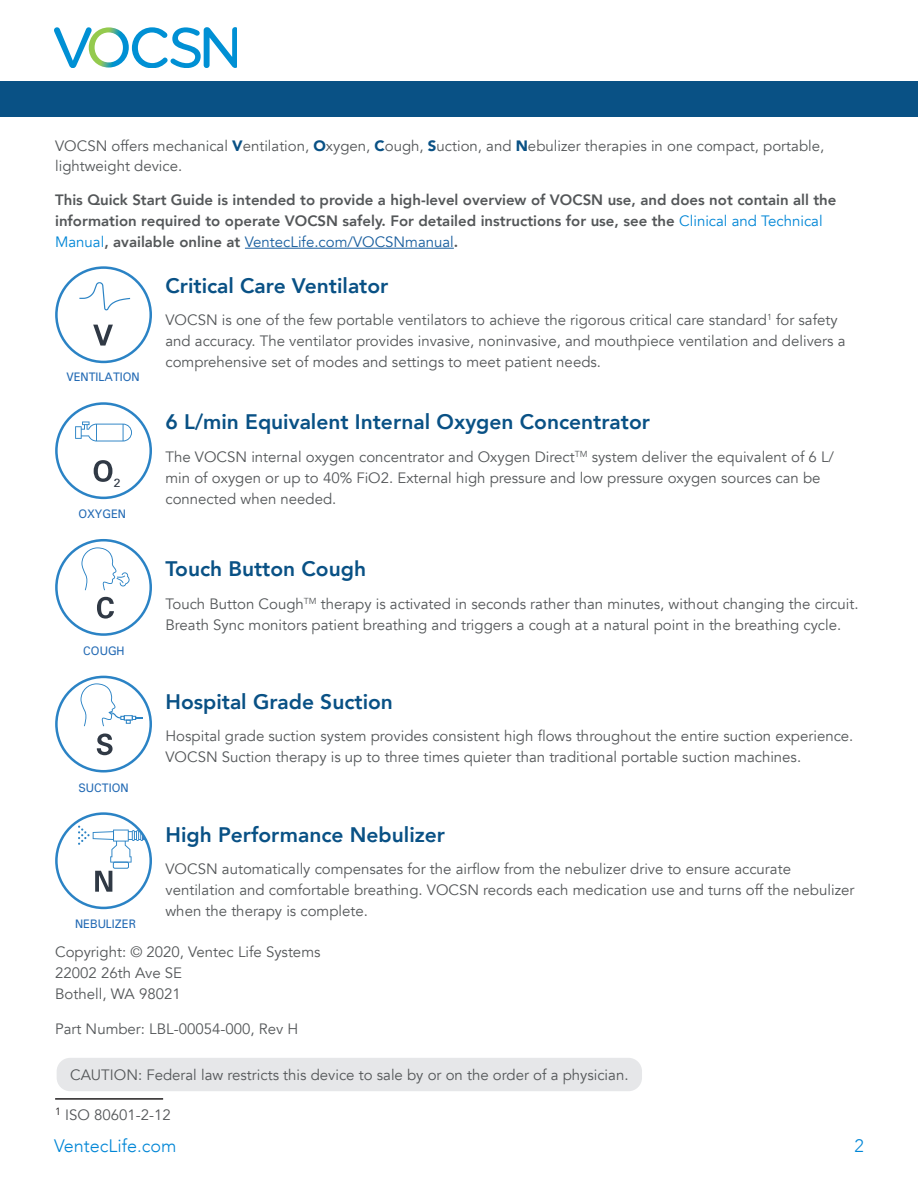
<style>
.page{position:relative;width:918px;height:1188px;background:#fff}
.page>*{position:absolute;margin:0;border:0;box-sizing:border-box;transform-origin:0 0}
.Heading_3_No_TOC{font:800 21px "Avenir";color:#095185}
.t1{font:300 18px "Avenir";color:#0086d6}
.Body{font:15px/21px "Avenir";color:#545759}
.Body-2{font:800 15px/21px "Avenir";color:#545759}
.Caution{font:15px "Avenir";color:#545759}
.t2{font:11.7px "Free Universal";color:#236ab4;scale:.96 1}
.t3{font:11.4px "Free Universal";color:#303945;scale:1.13 1}
.s1{font-weight:900;color:#095185}
.s2{font-weight:400;color:#0086d6}
.s3{font-weight:400;color:#175d9e}
</style>
<div class="page">
<svg style="left:54px;top:27px;width:182px;height:41px"></svg>
<div style="left:0;top:81px;width:917px;height:36px;background:#095185"></div>
<hr style="left:245px;top:248px;width:209px;height:1px;background:#175d9e">
<div style="left:57px;top:1058px;width:585px;height:33px;background:#e6e7e9;border-radius:14px"></div>
<hr style="left:55px;top:1098px;width:108px;height:2px;background:#231f20">
<div style="left:55px;top:812px;width:97px;height:97px;border:3px solid #2b83c5;border-radius:50%"></div>
<svg style="left:95px;top:871px;width:17px;height:21px"></svg>
<svg style="left:78px;top:826px;width:68px;height:37px"></svg>
<div style="left:113px;top:862px;width:16px;height:7px;border:1px solid #2b83c5"></div>
<div style="left:55px;top:676px;width:97px;height:97px;border:3px solid #2b83c5;border-radius:50%"></div>
<svg style="left:97px;top:734px;width:16px;height:21px"></svg>
<svg style="left:81px;top:683px;width:62px;height:43px"></svg>
<div style="left:55px;top:539px;width:97px;height:97px;border:3px solid #2b83c5;border-radius:50%"></div>
<svg style="left:97px;top:597px;width:17px;height:22px"></svg>
<svg style="left:81px;top:547px;width:49px;height:43px"></svg>
<div style="left:55px;top:402px;width:97px;height:97px;border:3px solid #2b83c5;border-radius:50%"></div>
<svg style="left:94px;top:460px;width:18px;height:22px"></svg>
<svg style="left:75px;top:422px;width:57px;height:19px"></svg>
<div style="left:55px;top:266px;width:97px;height:97px;border:3px solid #2b83c5;border-radius:50%"></div>
<svg style="left:93px;top:325px;width:20px;height:21px"></svg>
<svg style="left:79px;top:282px;width:51px;height:28px"></svg>
<p class="Body" style="left:55px;top:136px;width:771px;line-height:19.5px">VOCSN offers mechanical <span class="s1">V</span>entilation, <span class="s1">O</span>xygen, <span class="s1">C</span>ough, <span class="s1">S</span>uction, and <span class="s1">N</span>ebulizer therapies in one compact, portable, lightweight device.</p>
<p class="Body-2" style="left:55px;top:189px;width:783px">This Quick Start Guide is intended to provide a high-level overview of VOCSN use, and does not contain all the information required to operate VOCSN safely. For detailed instructions for use, see the <span class="s2">Clinical and Technical<br>Manual</span>, available online at <span class="s3">VentecLife.com/VOCSNmanual</span>.</p>
<p class="Heading_3_No_TOC" style="left:165px;top:269px;width:224px">Critical Care Ventilator</p>
<p class="Body" style="left:165px;top:310px;width:682px">VOCSN is one of the few portable ventilators to achieve the rigorous critical care standard<sup>1</sup> for safety and accuracy. The ventilator provides invasive, noninvasive, and mouthpiece ventilation and delivers a comprehensive set of modes and settings to meet patient needs.</p>
<p class="t2" style="left:66px;top:369px;width:78px">VENTILATION</p>
<p class="t3" style="left:114px;top:475px;width:8px">2</p>
<p class="t2" style="left:78px;top:506px;width:51px">OXYGEN</p>
<p class="t2" style="left:83px;top:643px;width:45px">COUGH</p>
<p class="t2" style="left:78px;top:780px;width:54px">SUCTION</p>
<p class="Heading_3_No_TOC" style="left:165px;top:406px;width:486px">6 L/min Equivalent Internal Oxygen Concentrator</p>
<p class="Body" style="left:165px;top:446px;width:670px">The VOCSN internal oxygen concentrator and Oxygen Direct<sup>TM</sup> system deliver the equivalent of 6 L/ min of oxygen or up to 40% FiO2. External high pressure and low pressure oxygen sources can be connected when needed.</p>
<p class="Heading_3_No_TOC" style="left:165px;top:553px;width:202px">Touch Button Cough</p>
<p class="Body" style="left:165px;top:593px;width:695px">Touch Button Cough<sup>TM</sup> therapy is activated in seconds rather than minutes, without changing the circuit.<br>Breath Sync monitors patient breathing and triggers a cough at a natural point in the breathing cycle.</p>
<p class="Heading_3_No_TOC" style="left:165px;top:685px;width:229px">Hospital Grade Suction</p>
<p class="Body" style="left:165px;top:726px;width:689px">Hospital grade suction system provides consistent high flows throughout the entire suction experience.<br>VOCSN Suction therapy is up to three times quieter than traditional portable suction machines.</p>
<p class="Heading_3_No_TOC" style="left:165px;top:818px;width:281px">High Performance Nebulizer</p>
<p class="Body" style="left:165px;top:859px;width:690px">VOCSN automatically compensates for the airflow from the nebulizer drive to ensure accurate ventilation and comfortable breathing. VOCSN records each medication use and turns off the nebulizer when the therapy is complete.</p>
<p class="Body" style="left:55px;top:942px;width:267px">Copyright: © 2020, Ventec Life Systems<br>22002 26th Ave SE<br>Bothell, WA 98021</p>
<p class="Body" style="left:55px;top:1018px;width:245px">Part Number: LBL-00054-000, Rev H</p>
<p class="Caution" style="left:70px;top:1065px;width:560px">CAUTION: Federal law restricts this device to sale by or on the order of a physician.</p>
<p class="Body" style="left:55px;top:1105px;width:117px"><sup>1</sup> ISO 80601-2-12</p>
<p class="t2" style="left:75px;top:916px;width:65px">NEBULIZER</p>
<p class="t1" style="left:54px;top:1135px;width:124px">VentecLife.com</p>
<p class="t1" style="left:855px;top:1135px;width:11px">2</p>
</div>
